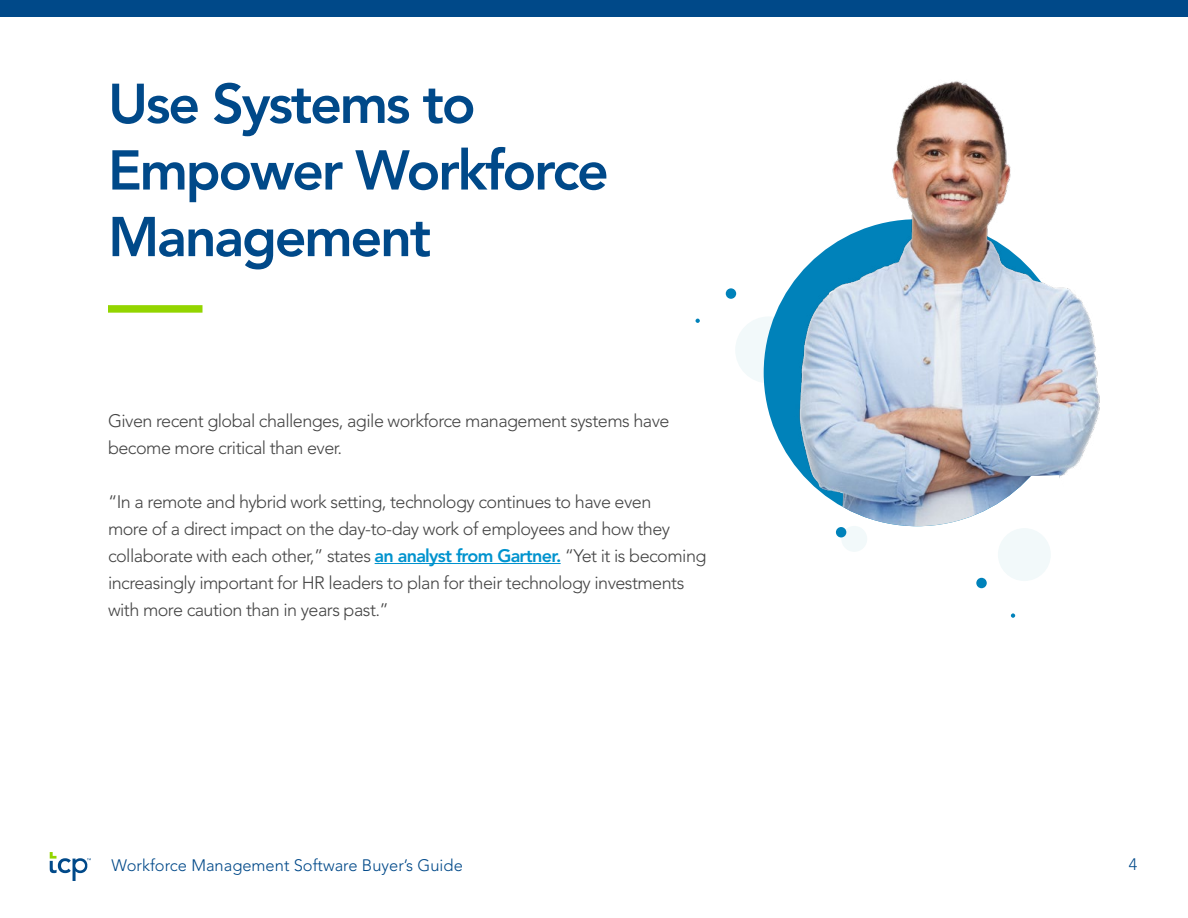
<style>
.page{position:relative;width:1188px;height:918px;background:#fff}
.page>*{position:absolute;margin:0;border:0;box-sizing:border-box;transform-origin:0 0}
.t1{font:800 55.5px/66.6px "Avenir LT Pro";letter-spacing:-.04em;color:#004989}
.t2{font:300 18px/27px "Avenir LT Pro";letter-spacing:-.03em;color:#444}
.t3{font:300 16.5px "Avenir LT Pro";color:#004989}
.s1{font-weight:800;color:#0093ce}
</style>
<div class="page">
<svg style="left:50px;top:852px;width:41px;height:29px"></svg>
<div style="left:0;top:0;width:1188px;height:16px;background:#004989"></div>
<svg style="left:696px;top:319px;width:4px;height:4px"></svg>
<svg style="left:1011px;top:613px;width:4px;height:5px"></svg>
<hr style="left:375px;top:563px;width:186px;height:1px;background:#0093ce">
<div style="left:108px;top:305px;width:94px;height:8px;background:#93d500"></div>
<div style="left:841px;top:526px;width:26px;height:26px;background:#f2f9fa;border-radius:50%"></div>
<div style="left:998px;top:528px;width:53px;height:53px;background:#f2f9fa;border-radius:50%"></div>
<div style="left:976px;top:578px;width:11px;height:10px;background:#0082ba;border-radius:50%"></div>
<img style="left:764px;top:219px;width:307px;height:307px;border-radius:153px">
<div style="left:836px;top:527px;width:10px;height:10px;background:#0082ba;border-radius:50%"></div>
<img style="left:725px;top:81px;width:375px;height:419px">
<h1 class="t1" style="left:108px;top:71px;width:502px">Use Systems to<br>Empower Workforce<br>Management</h1>
<p class="t2" style="left:108px;top:407px;width:563px">Given recent global challenges, agile workforce management systems have become more critical than ever.</p>
<p class="t2" style="left:108px;top:488px;width:600px">“In a remote and hybrid work setting, technology continues to have even<br>more of a direct impact on the day-to-day work of employees and how they collaborate with each other,” states <span class="s1">an analyst from Gartner.</span> “Yet it is becoming increasingly important for HR leaders to plan for their technology investments with more caution than in years past.”</p>
<p class="t3" style="left:112px;top:855px;width:353px">Workforce Management Software Buyer’s Guide</p>
<p class="t3" style="left:1129px;top:855px;width:10px">4</p>
</div>
